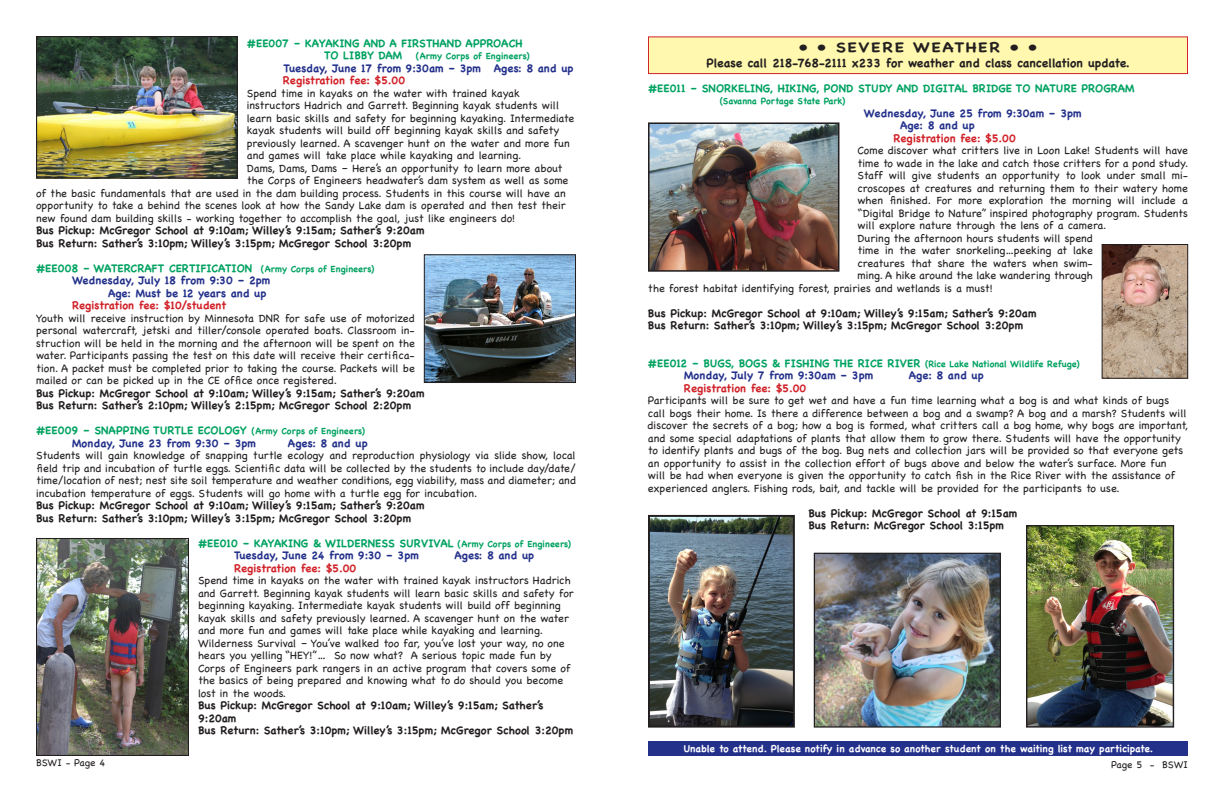
<style>
.page{position:relative;width:1224px;height:792px;background:#fff}
.page>*{position:absolute;margin:0;border:0;box-sizing:border-box;transform-origin:0 0}
.t1{font:700 14px "Chalkboard";letter-spacing:.09em;color:#231f20;scale:1.2 1}
.t2{font:700 12px "Chalkboard";color:#231f20}
.Pa2{font:11px/12.5px "Chalkboard";color:#231f20}
.Pa3{font:700 11px/12.5px "Chalkboard";color:#231f20}
.Pa4{font:11px/12.5px "Chalkboard";color:#231f20;text-align:justify}
.Pa2-2{font:700 11px "Chalkboard";color:#00a261}
.Pa3-2{font:700 11px "Chalkboard";color:#24318b}
.Pa3-3{font:700 11px "Chalkboard";color:#d1232a}
.Pa3-4{font:700 11px "Chalkboard";color:#00a261}
.t3{font:700 10px "Chalkboard";color:#fff}
.t4{font:10px "Chalkboard";color:#231f20}
.Pa2-3{font:700 9px "Chalkboard";color:#00a261}
.s1{font-size:11px}
.s2{font-size:9px}
</style>
<div class="page">
<div style="left:648px;top:36px;width:540px;height:38px;background:#fff8ae;border:1px solid #d1232a"></div>
<div style="left:648px;top:741px;width:540px;height:15px;background:#24318b"></div>
<img style="left:38px;top:540px;width:149px;height:214px">
<div style="left:36px;top:538px;width:153px;height:218px;border:1px solid #231f20"></div>
<img style="left:38px;top:38px;width:198px;height:139px">
<div style="left:36px;top:36px;width:202px;height:143px;border:1px solid #231f20"></div>
<img style="left:651px;top:125px;width:185px;height:144px">
<div style="left:648px;top:122px;width:191px;height:150px;border:2px solid #231f20"></div>
<img style="left:816px;top:555px;width:183px;height:171px">
<div style="left:814px;top:553px;width:187px;height:175px;border:1px solid #231f20"></div>
<img style="left:1028px;top:527px;width:144px;height:199px">
<div style="left:1026px;top:525px;width:148px;height:203px;border:1px solid #231f20"></div>
<img style="left:426px;top:256px;width:148px;height:125px">
<div style="left:424px;top:254px;width:152px;height:129px;border:1px solid #231f20"></div>
<img style="left:1104px;top:246px;width:82px;height:131px">
<div style="left:1102px;top:244px;width:86px;height:135px;border:1px solid #231f20"></div>
<img style="left:651px;top:518px;width:141px;height:207px">
<div style="left:648px;top:515px;width:147px;height:213px;border:2px solid #231f20"></div>
<p class="Pa2-2" style="left:247px;top:37px;width:277px">#EE007 – KAYAKING AND A FIRSTHAND APPROACH</p>
<p class="Pa2-3" style="left:324px;top:51px;width:207px"><span class="s1">TO LIBBY DAM</span> (Army Corps of Engineers)</p>
<p class="Pa3-2" style="left:284px;top:62px;width:292px">Tuesday, June 17 from 9:30am – 3pm Ages: 8 and up</p>
<p class="Pa3-3" style="left:283px;top:74px;width:124px">Registration fee: $5.00</p>
<p class="Pa2" style="left:247px;top:87px;width:329px">Spend time in kayaks on the water with trained kayak instructors Hadrich and Garrett. Beginning kayak students will learn basic skills and safety for beginning kayaking. Intermediate kayak students will build off beginning kayak skills and safety previously learned. A scavenger hunt on the water and more fun and games will take place while kayaking and learning.</p>
<p class="Pa2" style="left:247px;top:162px;width:317px">Dams, Dams, Dams – Here’s an opportunity to learn more about</p>
<p class="Pa2" style="left:247px;top:174px;width:323px">the Corps of Engineers headwater’s dam system as well as some</p>
<p class="Pa2" style="left:36px;top:187px;width:531px">of the basic fundamentals that are used in the dam building process. Students in this course will have an</p>
<p class="Pa2" style="left:36px;top:199px;width:531px">opportunity to take a behind the scenes look at how the Sandy Lake dam is operated and then test their</p>
<p class="Pa2" style="left:36px;top:212px;width:480px">new found dam building skills - working together to accomplish the goal, just like engineers do!</p>
<p class="Pa3" style="left:36px;top:224px;width:390px">Bus Pickup: McGregor School at 9:10am; Willey’s 9:15am; Sather’s 9:20am</p>
<p class="Pa3" style="left:36px;top:237px;width:377px">Bus Return: Sather’s 3:10pm; Willey’s 3:15pm; McGregor School 3:20pm</p>
<p class="Pa2-2" style="left:36px;top:262px;width:340px">#EE008 – WATERCRAFT CERTIFICATION <span class="s2">(Army Corps of Engineers)</span></p>
<p class="Pa3-2" style="left:72px;top:274px;width:200px">Wednesday, July 18 from 9:30 – 2pm</p>
<p class="Pa3-2" style="left:108px;top:287px;width:160px">Age: Must be 12 years and up</p>
<p class="Pa3-3" style="left:72px;top:299px;width:156px">Registration fee: $10/student</p>
<p class="Pa2" style="left:36px;top:312px;width:380px;text-align:justify">Youth will receive instruction by Minnesota DNR for safe use of motorized personal watercraft, jetski and tiller/console operated boats. Classroom in&shy;struction will be held in the morning and the afternoon will be spent on the water. Participants passing the test on this date will receive their certifica&shy;tion. A packet must be completed prior to taking the course. Packets will be mailed or can be picked up in the CE office once registered.</p>
<p class="Pa3" style="left:36px;top:387px;width:390px">Bus Pickup: McGregor School at 9:10am; Willey’s 9:15am; Sather’s 9:20am</p>
<p class="Pa3" style="left:36px;top:399px;width:377px">Bus Return: Sather’s 2:10pm; Willey’s 2:15pm; McGregor School 2:20pm</p>
<p class="Pa3-4" style="left:36px;top:424px;width:331px">#EE009 – SNAPPING TURTLE ECOLOGY <span class="s2">(Army Corps of Engineers)</span></p>
<p class="Pa3-2" style="left:72px;top:437px;width:185px">Monday, June 23 from 9:30 – 3pm</p>
<p class="Pa3-2" style="left:288px;top:437px;width:81px">Ages: 8 and up</p>
<p class="Pa4" style="left:36px;top:449px;width:542px">Students will gain knowledge of snapping turtle ecology and reproduction physiology via slide show, local field trip and incubation of turtle eggs. Scientific data will be collected by the students to include day/date/ time/location of nest; nest site soil temperature and weather conditions, egg viability, mass and diameter; and incubation temperature of eggs. Students will go home with a turtle egg for incubation.</p>
<p class="Pa3" style="left:36px;top:499px;width:390px">Bus Pickup: McGregor School at 9:10am; Willey’s 9:15am; Sather’s 9:20am</p>
<p class="Pa3" style="left:36px;top:512px;width:377px">Bus Return: Sather’s 3:10pm; Willey’s 3:15pm; McGregor School 3:20pm</p>
<p class="Pa2-2" style="left:198px;top:537px;width:375px">#EE010 – KAYAKING &amp; WILDERNESS SURVIVAL <span class="s2">(Army Corps of Engineers)</span></p>
<p class="Pa3-2" style="left:234px;top:549px;width:186px">Tuesday, June 24 from 9:30 – 3pm</p>
<p class="Pa3-2" style="left:455px;top:549px;width:81px">Ages: 8 and up</p>
<p class="Pa3-3" style="left:234px;top:562px;width:124px">Registration fee: $5.00</p>
<p class="Pa2" style="left:198px;top:574px;width:377px">Spend time in kayaks on the water with trained kayak instructors Hadrich and Garrett. Beginning kayak students will learn basic skills and safety for beginning kayaking. Intermediate kayak students will build off beginning kayak skills and safety previously learned. A scavenger hunt on the water and more fun and games will take place while kayaking and learning.</p>
<p class="Pa2" style="left:198px;top:637px;width:374px">Wilderness Survival – You’ve walked too far, you’ve lost your way, no one hears you yelling “HEY!”… So now what? A serious topic made fun by Corps of Engineers park rangers in an active program that covers some of the basics of being prepared and knowing what to do should you become lost in the woods.</p>
<p class="Pa3" style="left:198px;top:699px;width:347px">Bus Pickup: McGregor School at 9:10am; Willey’s 9:15am; Sather’s<br>9:20am</p>
<p class="Pa3" style="left:198px;top:724px;width:377px">Bus Return: Sather’s 3:10pm; Willey’s 3:15pm; McGregor School 3:20pm</p>
<p class="t1" style="left:799px;top:39px;width:199px">• • SEVERE WEATHER • •</p>
<p class="t2" style="left:707px;top:55px;width:425px">Please call 218-768-2111 x233 for weather and class cancellation update.</p>
<p class="Pa2-2" style="left:648px;top:82px;width:488px">#EE011 – SNORKELING, HIKING, POND STUDY AND DIGITAL BRIDGE TO NATURE PROGRAM</p>
<p class="Pa2-3" style="left:720px;top:96px;width:127px">(Savanna Portage State Park)</p>
<p class="Pa3-2" style="left:864px;top:107px;width:219px">Wednesday, June 25 from 9:30am – 3pm</p>
<p class="Pa3-2" style="left:900px;top:119px;width:76px">Age: 8 and up</p>
<p class="Pa3-3" style="left:893px;top:132px;width:124px">Registration fee: $5.00</p>
<p class="Pa2" style="left:857px;top:144px;width:333px;text-align:justify">Come discover what critters live in Loon Lake! Students will have time to wade in the lake and catch those critters for a pond study.<br>Staff will give students an opportunity to look under small mi&shy;croscopes at creatures and returning them to their watery home when finished. For more exploration the morning will include a “Digital Bridge to Nature” inspired photography program. Students will explore nature through the lens of a camera.</p>
<p class="Pa2" style="left:857px;top:232px;width:237px">During the afternoon hours students will spend</p>
<p class="Pa2" style="left:857px;top:244px;width:237px">time in the water snorkeling…peeking at lake</p>
<p class="Pa2" style="left:857px;top:257px;width:237px">creatures that share the waters when swim-</p>
<p class="Pa2" style="left:857px;top:269px;width:237px">ming. A hike around the lake wandering through</p>
<p class="Pa2" style="left:648px;top:282px;width:346px">the forest habitat identifying forest, prairies and wetlands is a must!</p>
<p class="Pa3" style="left:648px;top:307px;width:390px">Bus Pickup: McGregor School at 9:10am; Willey’s 9:15am; Sather’s 9:20am</p>
<p class="Pa3" style="left:648px;top:319px;width:377px">Bus Return: Sather’s 3:10pm; Willey’s 3:15pm; McGregor School 3:20pm</p>
<p class="Pa2-2" style="left:648px;top:357px;width:433px">#EE012 – BUGS, BOGS &amp; FISHING THE RICE RIVER <span class="s2">(Rice Lake National Wildlife Refuge)</span></p>
<p class="Pa3-2" style="left:684px;top:369px;width:191px">Monday, July 7 from 9:30am – 3pm</p>
<p class="Pa3-2" style="left:909px;top:369px;width:76px">Age: 8 and up</p>
<p class="Pa3-3" style="left:684px;top:382px;width:124px">Registration fee: $5.00</p>
<p class="Pa2" style="left:648px;top:394px;width:542px">Participants will be sure to get wet and have a fun time learning what a bog is and what kinds of bugs call bogs their home. Is there a difference between a bog and a swamp? A bog and a marsh? Students will discover the secrets of a bog; how a bog is formed, what critters call a bog home, why bogs are important, and some special adaptations of plants that allow them to grow there. Students will have the opportunity to identify plants and bugs of the bog. Bug nets and collection jars will be provided so that everyone gets an opportunity to assist in the collection effort of bugs above and below the water’s surface. More fun<br>will be had when everyone is given the opportunity to catch fish in the Rice River with the assistance of experienced anglers. Fishing rods, bait, and tackle will be provided for the participants to use.</p>
<p class="Pa3" style="left:808px;top:507px;width:210px">Bus Pickup: McGregor School at 9:15am</p>
<p class="Pa3" style="left:808px;top:519px;width:197px">Bus Return: McGregor School 3:15pm</p>
<p class="t3" style="left:683px;top:742px;width:471px">Unable to attend. Please notify in advance so another student on the waiting list may participate.</p>
<p class="t4" style="left:36px;top:757px;width:71px">BSWI - Page 4</p>
<p class="t4" style="left:1111px;top:759px;width:78px">Page 5 - BSWI</p>
</div>
